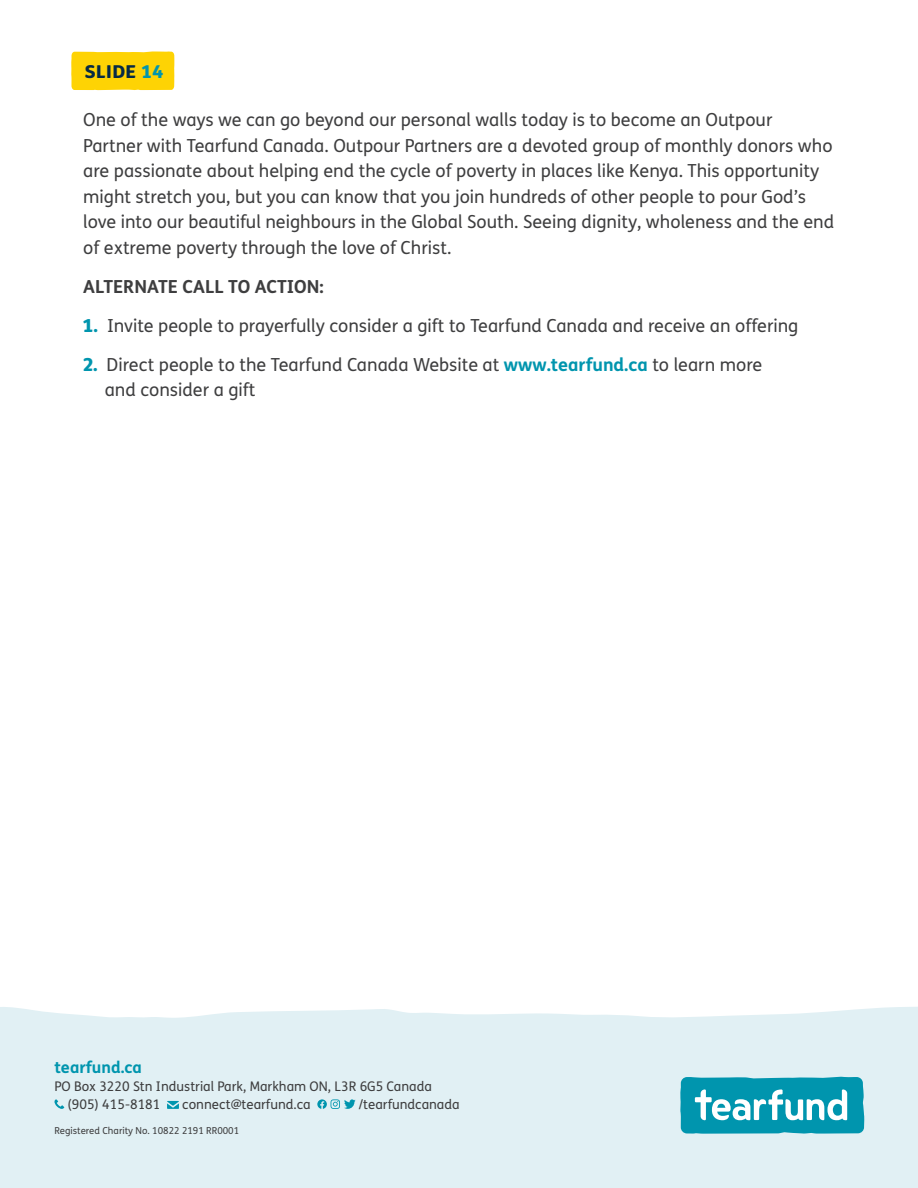
<style>
.page{position:relative;width:918px;height:1188px;background:#fff}
.page>*{position:absolute;margin:0;border:0;box-sizing:border-box;transform-origin:0 0}
.t1{font:18px/25.5px "FS Me";color:#3e3e3f}
.t2{font:700 18px "FS Me";color:#3e3e3f}
.t3{font:17.7px "Tearfund Sans";letter-spacing:.03em;color:#062a45}
.t4{font:700 16.2px "FS Me";color:#0095ae}
.t5{font:13.35px/17.7px "FS Me";color:#3e3e3f}
.t6{font:9.6px "FS Me";color:#3e3e3f}
.s1{color:#0095ae}
.s2{font-family:"Tearfund Sans";color:#0095ae}
.s3{font-weight:700;color:#0095ae}
</style>
<div class="page">
<div style="left:0;top:1007px;width:918px;height:181px;background:#e1f0f4"></div>
<svg style="left:680px;top:1077px;width:184px;height:57px"></svg>
<svg style="left:54px;top:1099px;width:10px;height:10px"></svg>
<svg style="left:167px;top:1101px;width:12px;height:8px"></svg>
<svg style="left:317px;top:1099px;width:39px;height:10px"></svg>
<div style="left:71px;top:51px;width:103px;height:39px;background:#fed304"></div>
<p class="t3" style="left:85px;top:55px;width:80px">SLIDE <span class="s1">14</span></p>
<p class="t1" style="left:83px;top:107px;width:753px">One of the ways we can go beyond our personal walls today is to become an Outpour Partner with Tearfund Canada. Outpour Partners are a devoted group of monthly donors who are passionate about helping end the cycle of poverty in places like Kenya. This opportunity might stretch you, but you can know that you join hundreds of other people to pour God’s love into our beautiful neighbours in the Global South. Seeing dignity, wholeness and the end of extreme poverty through the love of Christ.</p>
<p class="t2" style="left:83px;top:272px;width:242px">ALTERNATE CALL TO ACTION:</p>
<p class="t1" style="left:83px;top:312px;width:717px"><span class="s2">1.</span> Invite people to prayerfully consider a gift to Tearfund Canada and receive an offering</p>
<p class="t1" style="left:83px;top:351px;width:681px"><span class="s2">2.</span> Direct people to the Tearfund Canada Website at <span class="s3">www.tearfund.ca</span> to learn more</p>
<p class="t1" style="left:105px;top:377px;width:152px">and consider a gift</p>
<p class="t4" style="left:54px;top:1055px;width:89px">tearfund.ca</p>
<p class="t5" style="left:68px;top:1077px;width:366px;text-indent:-13px">PO Box 3220 Stn Industrial Park, Markham ON, L3R 6G5 Canada (905) 415-8181</p>
<p class="t5" style="left:182px;top:1095px;width:130px">connect@tearfund.ca</p>
<p class="t5" style="left:359px;top:1095px;width:102px">/tearfundcanada</p>
<p class="t6" style="left:54px;top:1124px;width:186px">Registered Charity No. 10822 2191 RR0001</p>
</div>
